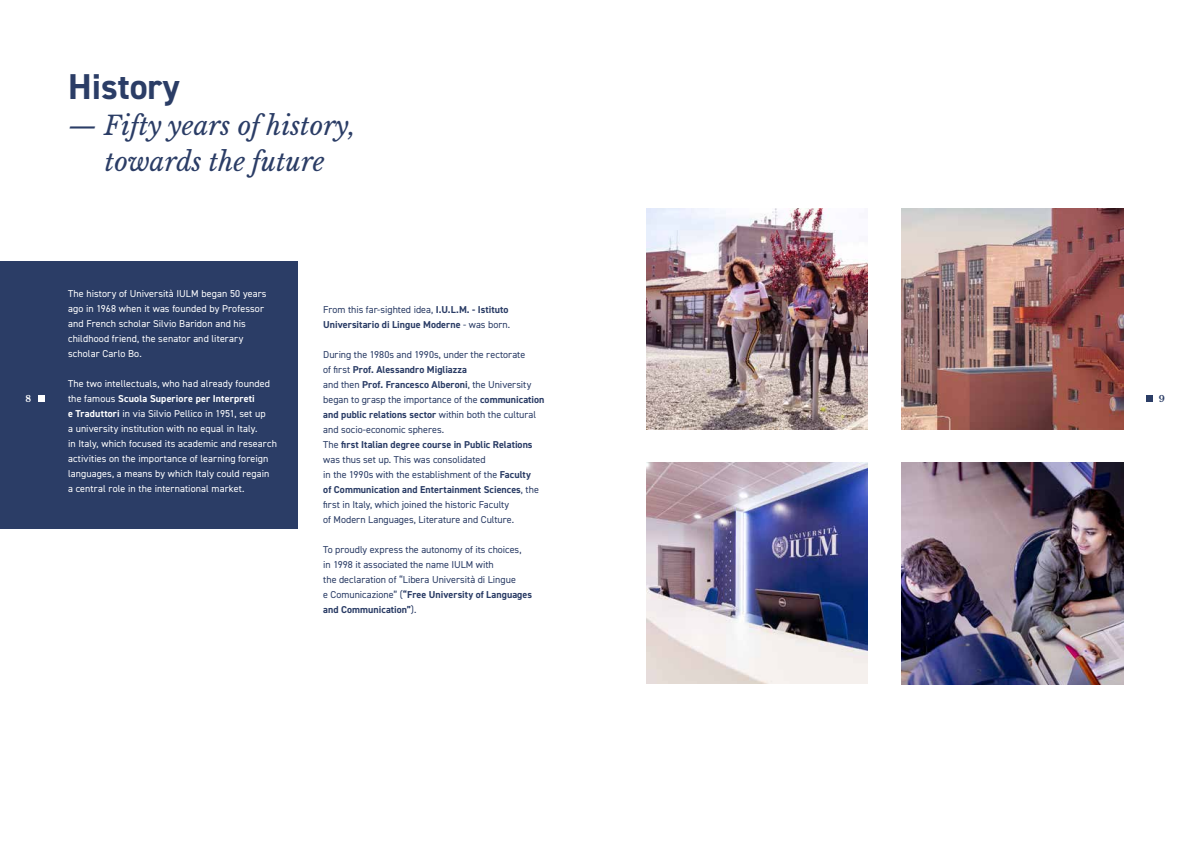
<style>
.page{position:relative;width:1191px;height:842px;background:#fff}
.page>*{position:absolute;margin:0;border:0;box-sizing:border-box;transform-origin:0 0}
.t1{font:700 36px "DIN2014";color:#2b3d66}
.t2{font:italic 26px/36px "Libre Baskerville";color:#2b3d66;text-align:center}
.t3{font:10px/15px "DIN2014";color:#2b3d66}
.t4{font:10px/15px "DIN2014";letter-spacing:.01em;color:#fff}
.t5{font:700 10px/15px "DIN2014";letter-spacing:.005em;color:#2b3d66}
.t6{font:700 9px "Libre Baskerville";color:#fff}
.t7{font:700 9px "Libre Baskerville";color:#2b3d66}
.s1{font-weight:700}
.s2{font-weight:400}
</style>
<div class="page">
<div style="left:0;top:261px;width:298px;height:267px;background:#2b3d66"></div>
<img style="left:902px;top:463px;width:221px;height:221px">
<img style="left:901px;top:208px;width:222px;height:221px">
<img style="left:647px;top:208px;width:221px;height:221px">
<img style="left:646px;top:463px;width:222px;height:221px">
<svg style="left:1146px;top:396px;width:6px;height:6px"></svg>
<div style="left:38px;top:396px;width:7px;height:6px;background:#fff"></div>
<h1 class="t1" style="left:68px;top:62px;width:113px">History</h1>
<h2 class="t2" style="left:68px;top:107px;width:289px">— Fifty years of history, towards the future</h2>
<p class="t4" style="left:68px;top:286px;width:200px">The history of Università IULM began 50 years ago in 1968 when it was founded by Professor and French scholar Silvio Baridon and his childhood friend, the senator and literary scholar Carlo Bo.</p>
<p class="t4" style="left:68px;top:376px;width:210px">The two intellectuals, who had already founded the famous <span class="s1">Scuola Superiore per Interpreti<br>e Traduttori</span> in via Silvio Pellico in 1951, set up<br>a university institution with no equal in Italy.<br>in Italy, which focused its academic and research activities on the importance of learning foreign languages, a means by which Italy could regain<br>a central role in the international market.</p>
<p class="t5" style="left:323px;top:301px;width:188px"><span class="s2">From this far-sighted idea,</span> I.U.L.M. - Istituto<br>Universitario di Lingue Moderne <span class="s2">- was born.</span></p>
<p class="t3" style="left:323px;top:346px;width:223px">During the 1980s and 1990s, under the rectorate<br>of first <span class="s1">Prof. Alessandro Migliazza<br></span>and then <span class="s1">Prof. Francesco Alberoni</span>, the University began to grasp the importance of the <span class="s1">communication and public relations sector</span> within both the cultural and socio-economic spheres.<br>The <span class="s1">first Italian degree course in Public Relations </span>was thus set up. This was consolidated<br>in the 1990s with the establishment of the <span class="s1">Faculty<br>of Communication and Entertainment Sciences</span>, the first in Italy, which joined the historic Faculty<br>of Modern Languages, Literature and Culture.</p>
<p class="t3" style="left:323px;top:541px;width:210px">To proudly express the autonomy of its choices,<br>in 1998 it associated the name IULM with<br>the declaration of “Libera Università di Lingue<br>e Comunicazione” (<span class="s1">“Free University of Languages and Communication”</span>).</p>
<p class="t6" style="left:26px;top:393px;width:7px">8</p>
<p class="t7" style="left:1158px;top:393px;width:8px">9</p>
</div>
